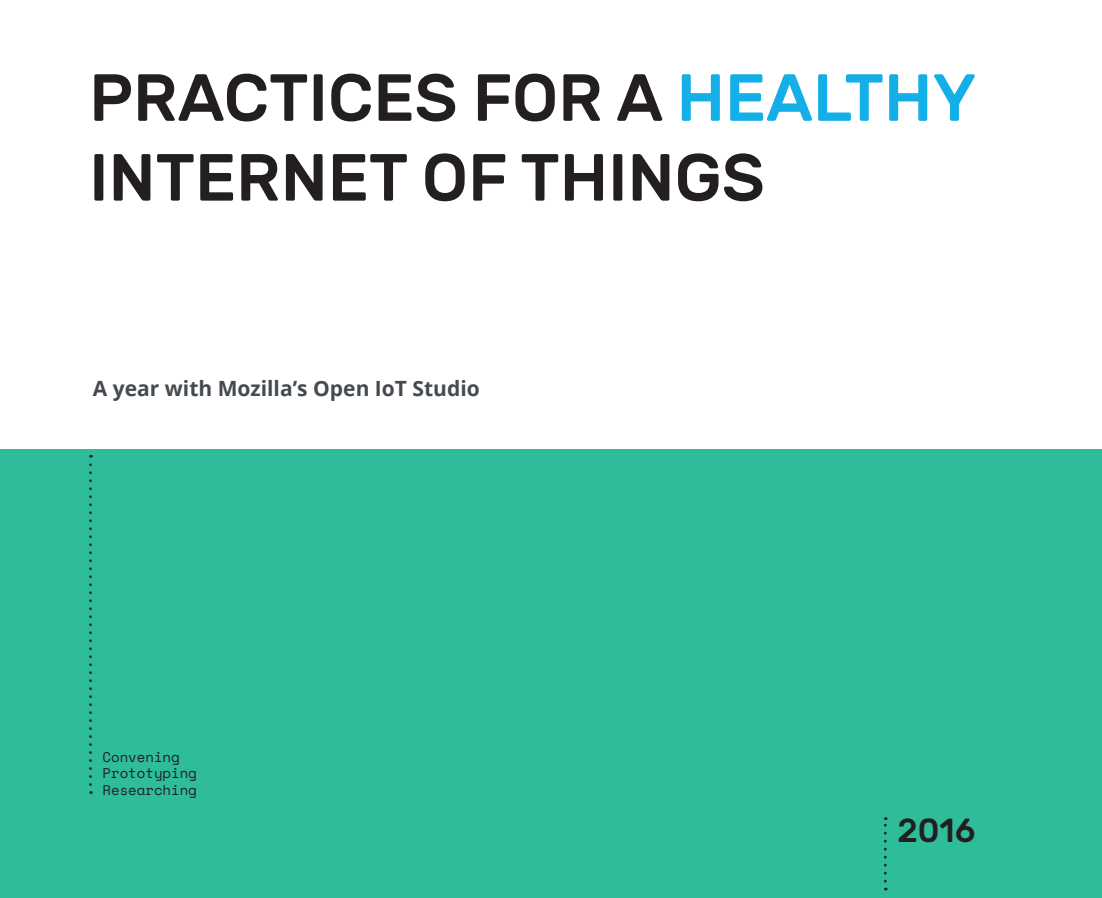
<style>
.page{position:relative;width:1102px;height:898px;background:#fff}
.page>*{position:absolute;margin:0;border:0;box-sizing:border-box;transform-origin:0 0}
.t1{font:500 66.5px/79.8px "Rubik";color:#231f20}
.t2{font:500 33.25px "Rubik";color:#231f20}
.t3{font:700 21px "Open Sans";color:#444a50}
.t4{font:14px "Space Mono";color:#231f20}
.s1{color:#13afe6}
</style>
<div class="page">
<div style="left:0;top:449px;width:1101px;height:449px;background:#2ebc9b"></div>
<svg style="left:89px;top:455px;width:3px;height:330px"></svg>
<svg style="left:884px;top:817px;width:2px;height:64px"></svg>
<p class="t1" style="left:89px;top:60px;width:888px">PRACTICES FOR A <span class="s1">HEALTHY<br></span>INTERNET OF THINGS</p>
<p class="t3" style="left:93px;top:373px;width:388px">A year with Mozilla’s Open IoT Studio</p>
<p class="t4" style="left:102px;top:746px;width:79px">Convening</p>
<p class="t4" style="left:102px;top:763px;width:96px">Prototyping</p>
<p class="t4" style="left:102px;top:780px;width:96px">Researching</p>
<p class="t2" style="left:897px;top:812px;width:79px">2016</p>
</div>
